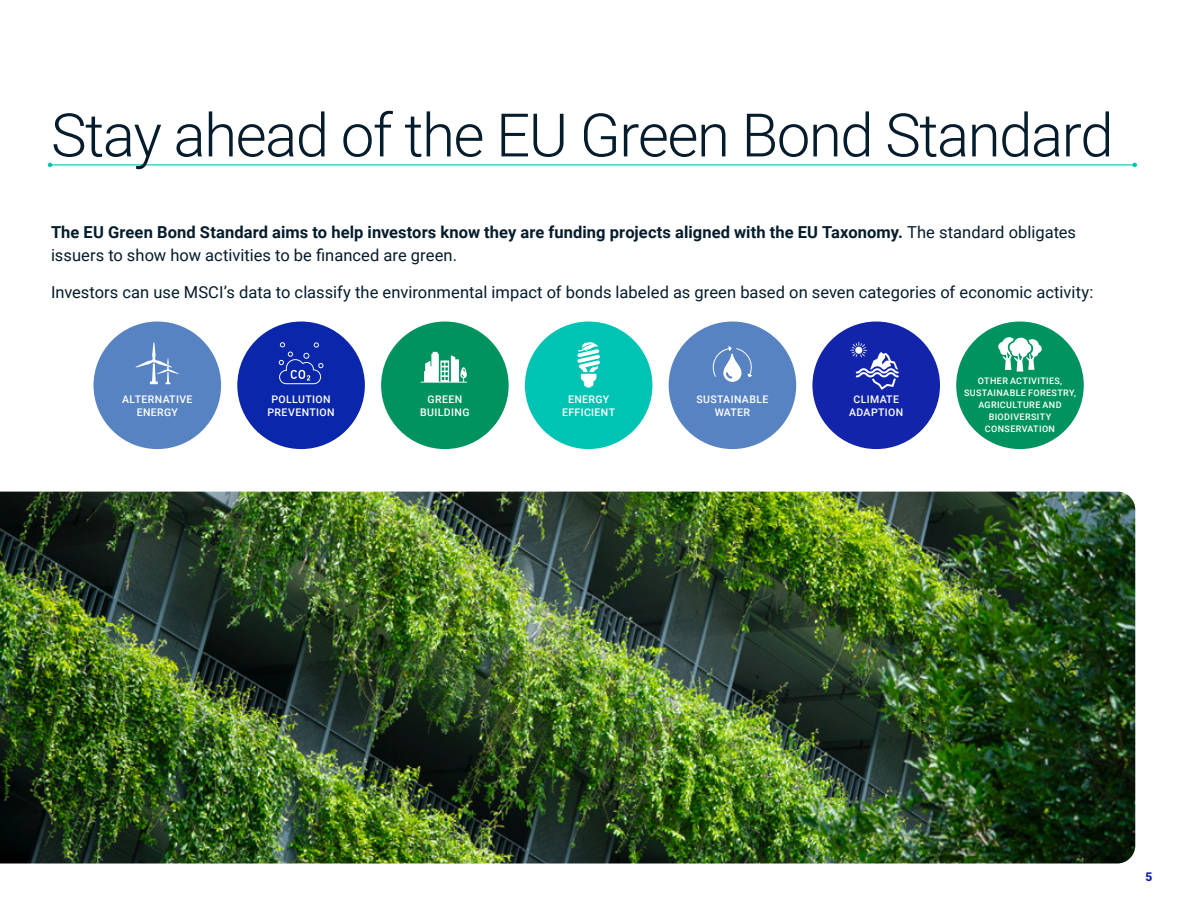
<style>
.page{position:relative;width:1188px;height:918px;background:#fff}
.page>*{position:absolute;margin:0;border:0;box-sizing:border-box;transform-origin:0 0}
.t1{font:300 60px "Roboto";letter-spacing:-.025em;color:#051c2c}
.t2{font:700 16.5px/22.5px "Roboto";letter-spacing:.005em;color:#051c2c}
.t3{font:16.5px "Roboto";color:#051c2c}
.t4{font:900 12px "Roboto";color:#1225aa}
.t5{font:500 10.5px/13.5px "Roboto";letter-spacing:.035em;color:#fff;text-align:center}
.t6{font:500 9px/12px "Roboto";letter-spacing:.04em;color:#fff;text-align:center}
.s1{font-weight:400}
</style>
<div class="page">
<hr style="left:50px;top:164px;width:1085px;height:1px;background:#00c4b3">
<svg style="left:48px;top:163px;width:4px;height:4px"></svg>
<svg style="left:1132px;top:163px;width:5px;height:4px"></svg>
<div style="left:669px;top:322px;width:127px;height:127px;background:#5783c3;border-radius:50%"></div>
<svg style="left:712px;top:346px;width:40px;height:36px"></svg>
<div style="left:812px;top:322px;width:128px;height:127px;background:#1225aa;border-radius:50%"></div>
<svg style="left:850px;top:342px;width:49px;height:48px"></svg>
<div style="left:855px;top:347px;width:7px;height:7px;background:#fff;border-radius:50%"></div>
<div style="left:956px;top:322px;width:128px;height:127px;background:#00935f;border-radius:50%"></div>
<svg style="left:998px;top:337px;width:44px;height:35px"></svg>
<div style="left:94px;top:322px;width:127px;height:127px;background:#5783c3;border-radius:50%"></div>
<svg style="left:136px;top:342px;width:43px;height:42px"></svg>
<div style="left:237px;top:322px;width:128px;height:127px;background:#0a26aa;border-radius:50%"></div>
<svg style="left:279px;top:342px;width:44px;height:42px"></svg>
<div style="left:381px;top:322px;width:128px;height:127px;background:#00935f;border-radius:50%"></div>
<svg style="left:421px;top:352px;width:46px;height:31px"></svg>
<div style="left:525px;top:322px;width:127px;height:127px;background:#00c4b3;border-radius:50%"></div>
<svg style="left:577px;top:342px;width:23px;height:46px"></svg>
<img style="left:0;top:492px;width:1135px;height:372px">
<h1 class="t1" style="left:51px;top:93px;width:1064px">Stay ahead of the EU Green Bond Standard</h1>
<p class="t2" style="left:51px;top:221px;width:1027px">The EU Green Bond Standard aims to help investors know they are funding projects aligned with the EU Taxonomy. <span class="s1">The standard obligates issuers to show how activities to be financed are green.</span></p>
<p class="t3" style="left:51px;top:281px;width:1044px">Investors can use MSCI’s data to classify the environmental impact of bonds labeled as green based on seven categories of economic activity:</p>
<p class="t5" style="left:122px;top:392px;width:72px">ALTERNATIVE<br>ENERGY</p>
<p class="t5" style="left:268px;top:392px;width:69px">POLLUTION<br>PREVENTION</p>
<p class="t5" style="left:420px;top:392px;width:51px">GREEN<br>BUILDING</p>
<p class="t5" style="left:562px;top:392px;width:54px">ENERGY<br>EFFICIENT</p>
<p class="t5" style="left:696px;top:392px;width:73px">SUSTAINABLE<br>WATER</p>
<p class="t5" style="left:849px;top:392px;width:56px">CLIMATE<br>ADAPTION</p>
<p class="t6" style="left:964px;top:374px;width:114px">OTHER ACTIVITIES,<br>SUSTAINABLE FORESTRY,<br>AGRICULTURE AND<br>BIODIVERSITY<br>CONSERVATION</p>
<p class="t4" style="left:1146px;top:869px;width:8px">5</p>
</div>
